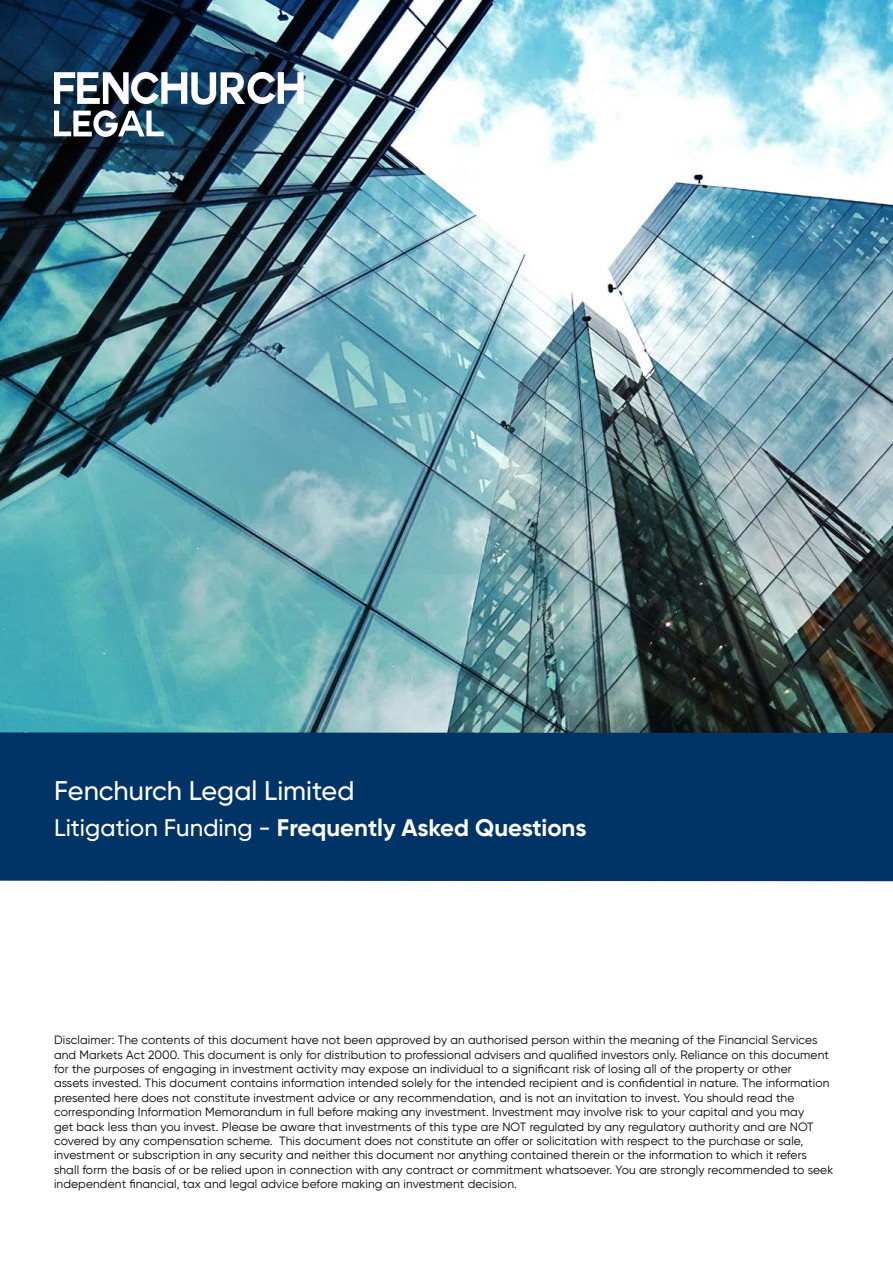
<style>
.page{position:relative;width:893px;height:1263px;background:#fff}
.page>*{position:absolute;margin:0;border:0;box-sizing:border-box;transform-origin:0 0}
.t1{font:500 27px "Gilroy";color:#fff}
.t2{font:700 24px "Gilroy";color:#fff}
.Body_text{font:12px/14.4px "Gilroy";letter-spacing:.01em;color:#000}
.s1{font-weight:500}
</style>
<div class="page">
<img style="left:0;top:0;width:893px;height:732px">
<svg style="left:54px;top:72px;width:250px;height:65px"></svg>
<div style="left:0;top:732px;width:893px;height:149px;background:#036"></div>
<p class="t1" style="left:54px;top:773px;width:302px">Fenchurch Legal Limited</p>
<p class="t2" style="left:54px;top:812px;width:534px"><span class="s1">Litigation Funding -</span> Frequently Asked Questions</p>
<p class="Body_text" style="left:54px;top:1033px;width:781px">Disclaimer: The contents of this document have not been approved by an authorised person within the meaning of the Financial Services and Markets Act 2000. This document is only for distribution to professional advisers and qualified investors only. Reliance on this document for the purposes of engaging in investment activity may expose an individual to a significant risk of losing all of the property or other<br>assets invested. This document contains information intended solely for the intended recipient and is confidential in nature. The information presented here does not constitute investment advice or any recommendation, and is not an invitation to invest. You should read the corresponding Information Memorandum in full before making any investment. Investment may involve risk to your capital and you may<br>get back less than you invest. Please be aware that investments of this type are NOT regulated by any regulatory authority and are NOT covered by any compensation scheme. This document does not constitute an offer or solicitation with respect to the purchase or sale, investment or subscription in any security and neither this document nor anything contained therein or the information to which it refers shall form the basis of or be relied upon in connection with any contract or commitment whatsoever. You are strongly recommended to seek independent financial, tax and legal advice before making an investment decision.</p>
</div>
